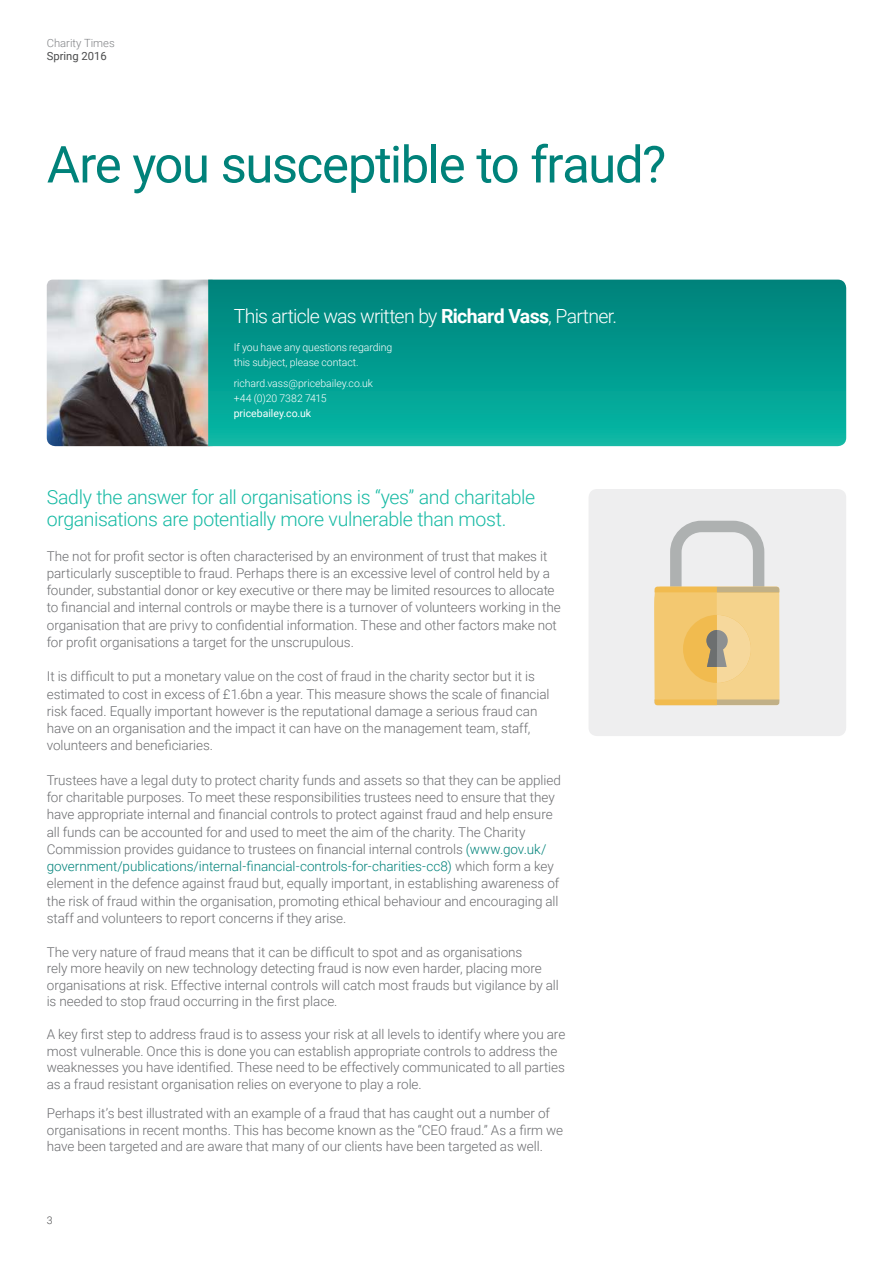
<style>
.page{position:relative;width:893px;height:1263px;background:#fff}
.page>*{position:absolute;margin:0;border:0;box-sizing:border-box;transform-origin:0 0}
.t1{font:51px "Roboto";letter-spacing:-.03em;color:#00827a}
.t2{font:300 19.5px/22.5px "Roboto";letter-spacing:-.02em;color:#17baa4}
.t3{font:300 19.5px "Roboto";letter-spacing:-.04em;color:#fff}
.t4{font:300 13.5px/17.2px "Roboto";letter-spacing:-.005em;color:#6c6d70}
.t5{font:300 11.25px "Roboto";color:#808285}
.t6{font:11.25px "Roboto";color:#4b4c4d}
.t7{font:300 10.5px/15px "Roboto";letter-spacing:-.005em;color:#fff}
.t8{font:10.5px "Roboto";color:#fff}
.t9{font:300 10.5px "Roboto";color:#4b4c4d}
.s1{font-weight:700}
.s2{color:#00827a}
</style>
<div class="page">
<div style="left:588px;top:489px;width:258px;height:247px;background:#eeeeef;border-radius:8px"></div>
<img style="left:47px;top:280px;width:161px;height:166px">
<div style="left:670px;top:521px;width:94px;height:129px;border:11px solid #aeb1b1;border-radius:26px"></div>
<svg style="left:654px;top:586px;width:125px;height:119px;background:#ecc77b"></svg>
<svg style="left:208px;top:280px;width:638px;height:166px;background:#029b8f"></svg>
<p class="t5" style="left:47px;top:35px;width:69px">Charity Times</p>
<p class="t6" style="left:47px;top:48px;width:62px">Spring 2016</p>
<h1 class="t1" style="left:47px;top:129px;width:621px">Are you susceptible to fraud?</h1>
<h2 class="t3" style="left:234px;top:302px;width:385px">This article was written by <span class="s1">Richard Vass</span>, Partner.</h2>
<p class="t7" style="left:234px;top:339px;width:160px">If you have any questions regarding this subject, please contact.</p>
<p class="t7" style="left:234px;top:376px;width:141px">richard.vass@pricebailey.co.uk +44 (0)20 7382 7415</p>
<p class="t8" style="left:234px;top:406px;width:79px">pricebailey.co.uk</p>
<h2 class="t2" style="left:47px;top:485px;width:490px">Sadly the answer for all organisations is “yes” and charitable organisations are potentially more vulnerable than most.</h2>
<p class="t4" style="left:47px;top:547px;width:515px">The not for profit sector is often characterised by an environment of trust that makes it particularly susceptible to fraud. Perhaps there is an excessive level of control held by a founder, substantial donor or key executive or there may be limited resources to allocate to financial and internal controls or maybe there is a turnover of volunteers working in the organisation that are privy to confidential information. These and other factors make not for profit organisations a target for the unscrupulous.</p>
<p class="t4" style="left:47px;top:667px;width:504px">It is difficult to put a monetary value on the cost of fraud in the charity sector but it is estimated to cost in excess of £1.6bn a year. This measure shows the scale of financial risk faced. Equally important however is the reputational damage a serious fraud can have on an organisation and the impact it can have on the management team, staff, volunteers and beneficiaries.</p>
<p class="t4" style="left:47px;top:771px;width:516px">Trustees have a legal duty to protect charity funds and assets so that they can be applied for charitable purposes. To meet these responsibilities trustees need to ensure that they have appropriate internal and financial controls to protect against fraud and help ensure all funds can be accounted for and used to meet the aim of the charity. The Charity Commission provides guidance to trustees on financial internal controls <span class="s2">(www.gov.uk/ government/publications/internal-financial-controls-for-charities-cc8)</span> which form a key element in the defence against fraud but, equally important, in establishing awareness of the risk of fraud within the organisation, promoting ethical behaviour and encouraging all staff and volunteers to report concerns if they arise.</p>
<p class="t4" style="left:47px;top:943px;width:514px;line-height:16.5px">The very nature of fraud means that it can be difficult to spot and as organisations<br>rely more heavily on new technology detecting fraud is now even harder, placing more organisations at risk. Effective internal controls will catch most frauds but vigilance by all is needed to stop fraud occurring in the first place.</p>
<p class="t4" style="left:47px;top:1026px;width:520px;line-height:16.5px">A key first step to address fraud is to assess your risk at all levels to identify where you are most vulnerable. Once this is done you can establish appropriate controls to address the weaknesses you have identified. These need to be effectively communicated to all parties as a fraud resistant organisation relies on everyone to play a role.</p>
<p class="t4" style="left:47px;top:1104px;width:518px;line-height:16.5px">Perhaps it’s best illustrated with an example of a fraud that has caught out a number of organisations in recent months. This has become known as the “CEO fraud.” As a firm we have been targeted and are aware that many of our clients have been targeted as well.</p>
<p class="t9" style="left:47px;top:1213px;width:7px">3</p>
</div>
